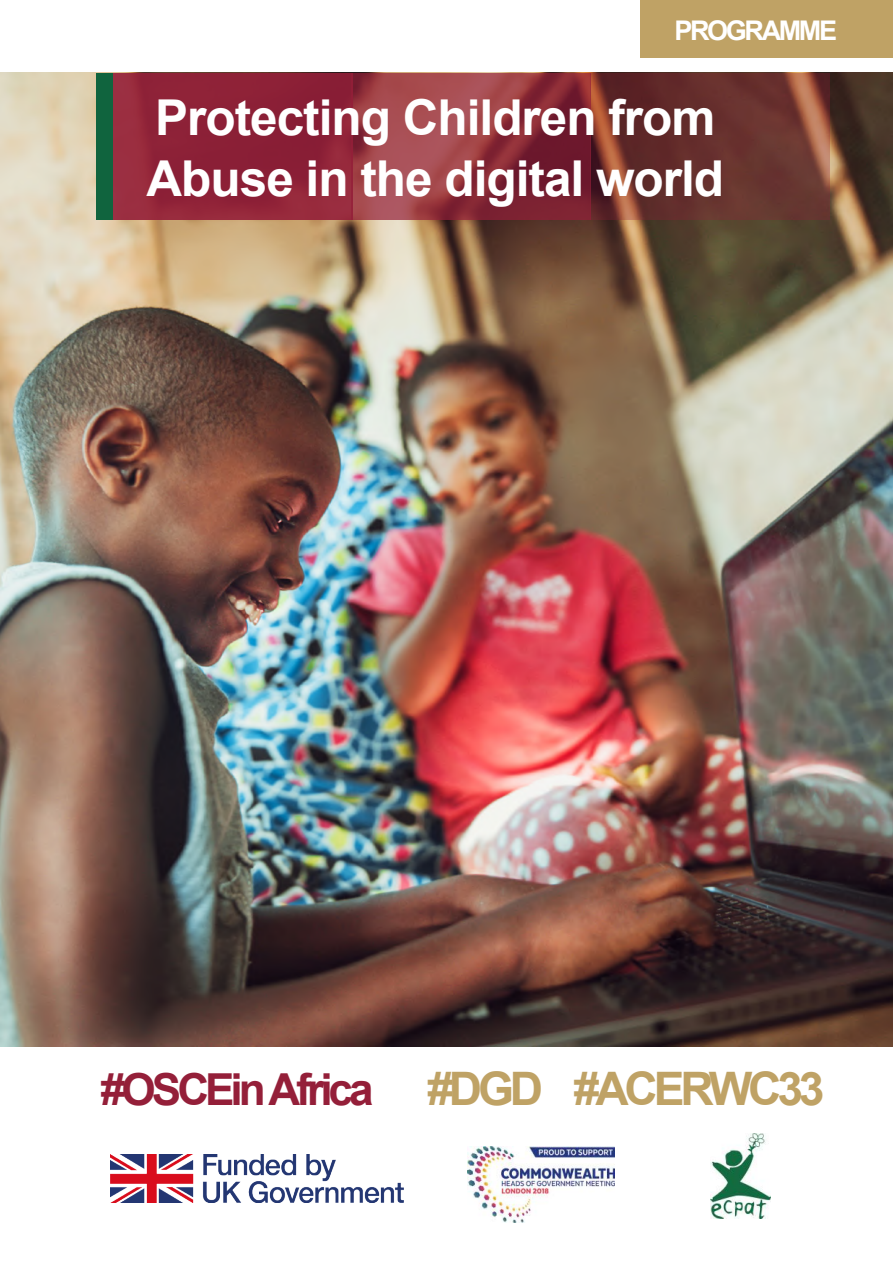
<style>
.page{position:relative;width:893px;height:1263px;background:#fff}
.page>*{position:absolute;margin:0;border:0;box-sizing:border-box;transform-origin:0 0}
.t1{font:700 49.5px/60.8px "Arial";letter-spacing:-.02em;color:#fff}
.t2{font:700 44.1px "Arial";letter-spacing:-.09em;color:#941f39}
.t3{font:700 27.15px "Arial";letter-spacing:-.09em;color:#fff}
.s1{font-size:46.2px;color:#bfa265}
</style>
<div class="page">
<div style="left:640px;top:0;width:253px;height:57px;background:#bfa265"></div>
<img style="left:0;top:72px;width:893px;height:974px">
<svg style="left:590px;top:73px;width:240px;height:147px;background:#6e352f"></svg>
<svg style="left:352px;top:73px;width:238px;height:147px;background:#923842"></svg>
<div style="left:113px;top:73px;width:239px;height:147px;background:linear-gradient(to right,#93273b,#8b2036)"></div>
<div style="left:96px;top:73px;width:17px;height:147px;background:#10643e"></div>
<img style="left:710px;top:1133px;width:60px;height:85px">
<img style="left:111px;top:1155px;width:293px;height:47px">
<img style="left:468px;top:1146px;width:147px;height:76px">
<p class="t3" style="left:674px;top:11px;width:164px">PROGRAMME</p>
<p class="t1" style="left:147px;top:88px;width:579px">Protecting Children from<br>Abuse in the digital world</p>
<p class="t2" style="left:101px;top:1058px;width:725px">#OSCEin Africa <span class="s1">#DGD #ACERWC33</span></p>
</div>
